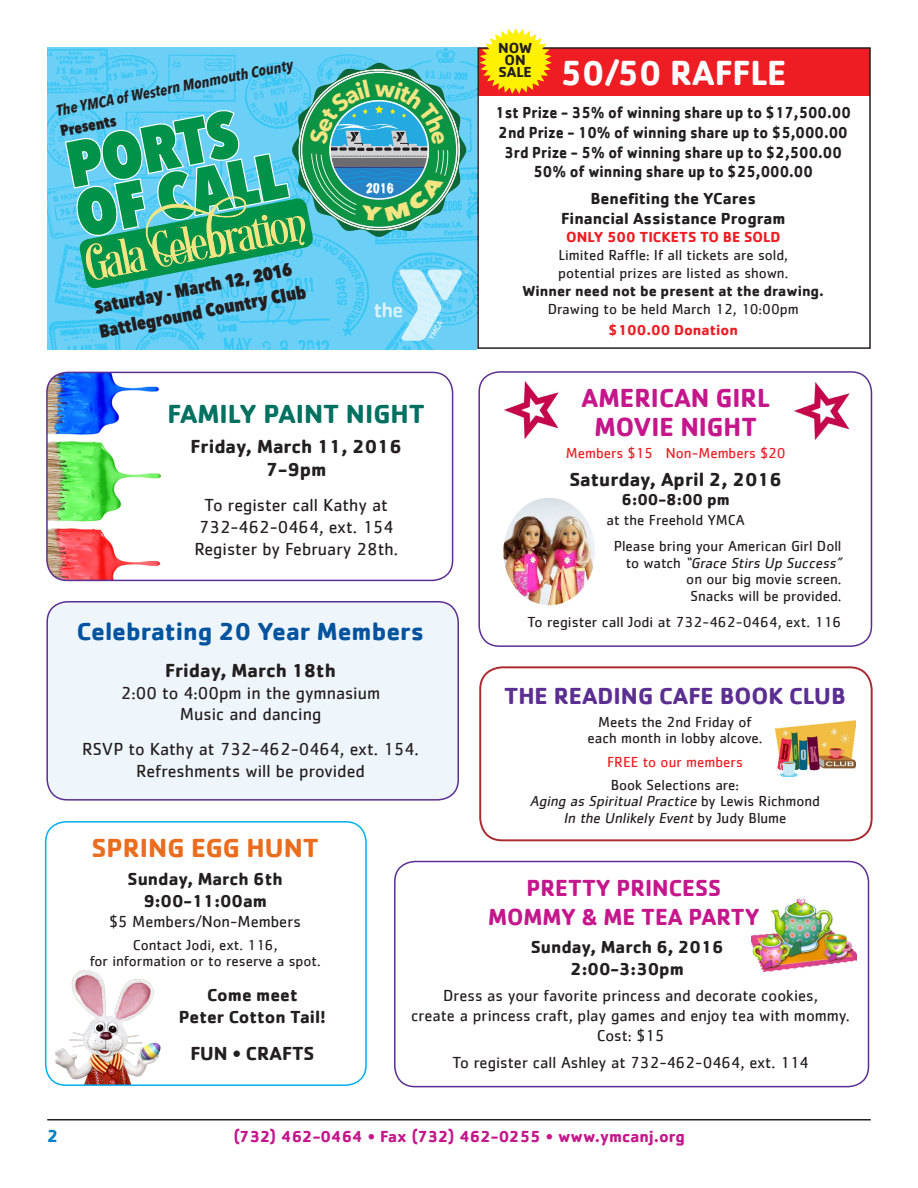
<style>
.page{position:relative;width:918px;height:1188px;background:#fff}
.page>*{position:absolute;margin:0;border:0;box-sizing:border-box;transform-origin:0 0}
.t1{font:800 64.2px/50.2px "Avenir Next Condensed";color:#009248}
.t2{font:52.5px "Desire Pro";color:#f4e583}
.t3{font:700 36px "Cachet";color:#fff}
.t4{font:700 27px/28.5px "Cachet";color:#c5168c;text-align:center}
.t5{font:700 27px "Cachet";color:#007161}
.t6{font:700 27px "Cachet";color:#ea6d1f}
.t7{font:700 25.5px "Cachet";color:#01539e}
.t8{font:700 24px/28.8px "Cachet";color:#c5168c;text-align:center}
.t9{font:700 24px "Cachet";color:#5b2e91}
.t10{font:700 19.5px "Cachet";color:#231f20}
.t11{font:800 18.15px/24.6px "Avenir Next Condensed";color:#231f20}
.t12{font:18px/21.6px "Cachet";color:#231f20;text-align:center}
.t13{font:700 18px/21.6px "Cachet";color:#231f20;text-align:center}
.t14{font:700 18px "Cachet";color:#0082c8}
.t15{font:16.5px/19.8px "Cachet";color:#231f20;text-align:center}
.t16{font:700 16.5px "Cachet";color:#231f20;scale:.9 1}
.t17{font:700 16.5px "Cachet";color:#231f20}
.t18{font:700 16.5px "Cachet";color:#c5168c}
.t19{font:italic 700 15.15px "Avenir Next Condensed";color:#231f20}
.t20{font:800 15.15px "Avenir Next Condensed";color:#231f20}
.t21{font:15px/16.5px "Cachet";color:#231f20;text-align:center}
.t22{font:italic 15px "Cachet";color:#231f20}
.t23{font:700 15px "Cachet";color:#231f20}
.t24{font:15px "Cachet";color:#ee1d23}
.t25{font:700 15px "Cachet";color:#ee1d23}
.t26{font:expanded 12px "Marker Felt";color:#fff}
.s1{font-family:"Desire Uppercase 3"}
.s2{font-family:"Desire Lowecase 1"}
.s3{font-style:italic}
.s4{font-style:normal}
</style>
<div class="page">
<hr style="left:47px;top:1119px;width:824px;height:1px;background:#231f20">
<div style="left:394px;top:861px;width:475px;height:226px;border:2px solid #5b2e91;border-radius:20px"></div>
<img style="left:752px;top:898px;width:104px;height:74px">
<div style="left:478px;top:48px;width:392px;height:47px;background:#ee1d23"></div>
<img style="left:47px;top:372px;width:114px;height:208px">
<div style="left:46px;top:372px;width:407px;height:209px;border:2px solid #5b2e91;border-radius:20px"></div>
<div style="left:47px;top:602px;width:411px;height:198px;background:#eef5fb;border-radius:20px"></div>
<div style="left:46px;top:601px;width:413px;height:200px;border:2px solid #5b2e91;border-radius:20px"></div>
<img style="left:50px;top:970px;width:111px;height:115px">
<div style="left:45px;top:821px;width:322px;height:265px;border:2px solid #00aeef;border-radius:20px"></div>
<div style="left:478px;top:371px;width:394px;height:276px;border:2px solid #5b2e91;border-radius:20px"></div>
<img style="left:795px;top:382px;width:55px;height:57px">
<img style="left:503px;top:498px;width:92px;height:107px">
<img style="left:504px;top:381px;width:55px;height:58px">
<img style="left:47px;top:47px;width:430px;height:303px">
<div style="left:477px;top:47px;width:394px;height:302px;border:2px solid #231f20"></div>
<svg style="left:478px;top:28px;width:76px;height:68px"></svg>
<div style="left:479px;top:666px;width:394px;height:175px;border:2px solid #a92b30;border-radius:22px"></div>
<img style="left:775px;top:721px;width:81px;height:55px">
<svg style="left:63px;top:63px;width:405px;height:278px;background:#5ac0cc"></svg>
<p class="t19" style="left:55px;top:101px;width:242px;rotate:-11deg">The YMCA of Western Monmouth County</p>
<p class="t20" style="left:59px;top:122px;width:58px;rotate:-11deg">Presents</p>
<h1 class="t1" style="left:62px;top:140px;width:214px;rotate:-11deg">PORTS<br>OF CALL</h1>
<h2 class="t2" style="left:80px;top:233px;width:224px;rotate:-11deg"><span class="s1">G</span>ala <span class="s1">C</span>ele<span class="s2">b</span>ratio<span class="s2">n</span></h2>
<p class="t11" style="left:92px;top:295px;width:212px;rotate:-11deg">Saturday - March 12, 2016<br>Battleground Country Club</p>
<p class="t26" style="left:365px;top:179px;width:30px">2016</p>
<p class="t5" style="left:167px;top:396px;width:259px">FAMILY PAINT NIGHT</p>
<p class="t10" style="left:191px;top:434px;width:213px">Friday, March 11, 2016</p>
<p class="t10" style="left:266px;top:457px;width:62px">7-9pm</p>
<p class="t12" style="left:199px;top:494px;width:196px">To register call Kathy at<br>732-462-0464, ext. 154</p>
<p class="t12" style="left:194px;top:538px;width:205px">Register by February 28th.</p>
<p class="t7" style="left:77px;top:615px;width:349px">Celebrating 20 Year Members</p>
<p class="t10" style="left:165px;top:658px;width:172px">Friday, March 18th</p>
<p class="t12" style="left:121px;top:681px;width:261px">2:00 to 4:00pm in the gymnasium</p>
<p class="t12" style="left:180px;top:703px;width:143px">Music and dancing</p>
<p class="t12" style="left:82px;top:738px;width:338px">RSVP to Kathy at 732-462-0464, ext. 154.</p>
<p class="t12" style="left:136px;top:760px;width:230px">Refreshments will be provided</p>
<p class="t23" style="left:498px;top:38px;width:36px">NOW</p>
<p class="t23" style="left:505px;top:50px;width:23px">ON</p>
<p class="t23" style="left:498px;top:62px;width:35px">SALE</p>
<p class="t3" style="left:560px;top:49px;width:228px">50/50 RAFFLE</p>
<p class="t16" style="left:496px;top:102px;width:396px">1st Prize - 35% of winning share up to $17,500.00</p>
<p class="t16" style="left:499px;top:122px;width:389px">2nd Prize - 10% of winning share up to $5,000.00</p>
<p class="t16" style="left:505px;top:141px;width:376px">3rd Prize - 5% of winning share up to $2,500.00</p>
<p class="t16" style="left:534px;top:161px;width:312px">50% of winning share up to $25,000.00</p>
<p class="t17" style="left:590px;top:188px;width:167px">Benefiting the YCares</p>
<p class="t17" style="left:561px;top:208px;width:226px">Financial Assistance Program</p>
<p class="t25" style="left:566px;top:227px;width:216px">ONLY 500 TICKETS TO BE SOLD</p>
<p class="t21" style="left:558px;top:245px;width:232px;line-height:18px;text-align:left">Limited Raffle: If all tickets are sold, potential prizes are listed as shown.</p>
<p class="t23" style="left:522px;top:281px;width:303px">Winner need not be present at the drawing.</p>
<p class="t21" style="left:548px;top:300px;width:253px">Drawing to be held March 12, 10:00pm</p>
<p class="t25" style="left:609px;top:320px;width:131px">$100.00 Donation</p>
<p class="t4" style="left:582px;top:383px;width:190px">AMERICAN GIRL<br>MOVIE NIGHT</p>
<p class="t24" style="left:566px;top:444px;width:221px">Members $15 Non-Members $20</p>
<p class="t10" style="left:569px;top:466px;width:214px">Saturday, April 2, 2016</p>
<p class="t17" style="left:622px;top:489px;width:110px">6:00-8:00 pm</p>
<p class="t21" style="left:606px;top:511px;width:140px">at the Freehold YMCA</p>
<p class="t21" style="left:614px;top:538px;width:232px;text-align:right">Please bring your American Girl Doll t o w a t c h <span class="s3">“Grace Stirs Up Success” </span>on our big movie screen.<br>Snacks will be provided.</p>
<p class="t21" style="left:527px;top:614px;width:316px">To register call Jodi at 732-462-0464, ext. 116</p>
<p class="t9" style="left:504px;top:680px;width:343px">THE READING CAFE BOOK CLUB</p>
<p class="t21" style="left:587px;top:713px;width:177px">Meets the 2nd Friday of each month in lobby alcove.</p>
<p class="t24" style="left:607px;top:753px;width:137px">FREE to our members</p>
<p class="t21" style="left:611px;top:776px;width:130px">Book Selections are:</p>
<p class="t22" style="left:530px;top:793px;width:292px">Aging as Spiritual Practice <span class="s4">b y L e w i s R i c h m o n d</span></p>
<p class="t22" style="left:563px;top:809px;width:225px">In the Unlikely Event <span class="s4">b y J u d y B l u m e</span></p>
<p class="t6" style="left:91px;top:830px;width:229px">SPRING EGG HUNT</p>
<p class="t13" style="left:128px;top:868px;width:157px">Sunday, March 6th</p>
<p class="t13" style="left:143px;top:889px;width:125px">9:00-11:00am</p>
<p class="t15" style="left:109px;top:911px;width:193px">$5 Members/Non-Members</p>
<p class="t21" style="left:90px;top:936px;width:233px">Contact Jodi, ext. 116,<br>for information or to reserve a spot.</p>
<p class="t13" style="left:179px;top:984px;width:149px">Come meet<br>Peter Cotton Tail!</p>
<p class="t10" style="left:190px;top:1041px;width:126px">FUN • CRAFTS</p>
<p class="t8" style="left:488px;top:873px;width:273px">PRETTY PRINCESS<br>MOMMY &amp; ME TEA PARTY</p>
<p class="t13" style="left:531px;top:936px;width:194px">Sunday, March 6, 2016</p>
<p class="t13" style="left:570px;top:957px;width:115px">2:00-3:30pm</p>
<p class="t15" style="left:411px;top:986px;width:440px">Dress as your favorite princess and decorate cookies,<br>create a princess craft, play games and enjoy tea with mommy.<br>Cost: $15</p>
<p class="t15" style="left:452px;top:1052px;width:358px">To register call Ashley at 732-462-0464, ext. 114</p>
<p class="t14" style="left:47px;top:1124px;width:13px">2</p>
<p class="t18" style="left:234px;top:1126px;width:453px">(732) 462-0464 • Fax (732) 462-0255 • www.ymcanj.org</p>
</div>
